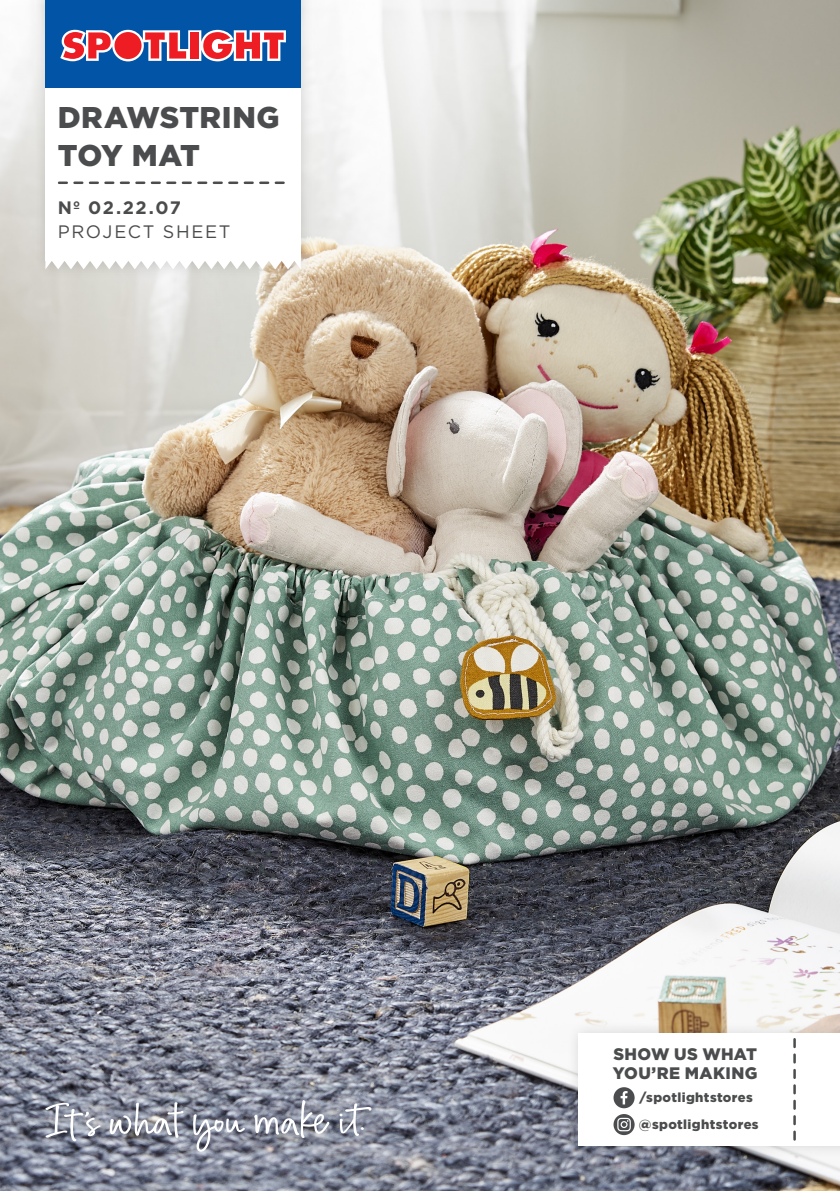
<style>
.page{position:relative;width:840px;height:1191px;background:#fff}
.page>*{position:absolute;margin:0;border:0;box-sizing:border-box;transform-origin:0 0}
.t1{font:900 30px/38.4px "Gotham";letter-spacing:.01em;color:#4b4c4d}
.t2{font:18px/24px "Gotham";letter-spacing:.095em;color:#4b4c4d}
.t3{font:900 16.6px/19.4px "Gotham";letter-spacing:.02em;color:#4b4c4d}
.t4{font:900 13px/26.8px "Gotham";letter-spacing:.025em;color:#4b4c4d}
.s1{font-weight:700}
</style>
<div class="page">
<img style="left:0;top:0;width:839px;height:1191px">
<div style="left:566px;top:1022px;width:273px;height:137px;background:#231f20;opacity:.15"></div>
<div style="left:577px;top:1033px;width:262px;height:112px;background:#fff"></div>
<svg style="left:793px;top:1039px;width:2px;height:100px"></svg>
<div style="left:613px;top:1087px;width:21px;height:21px;background:#4b4c4d;border-radius:50%"></div>
<svg style="left:620px;top:1091px;width:7px;height:13px"></svg>
<svg style="left:613px;top:1114px;width:21px;height:21px"></svg>
<svg style="left:617px;top:1117px;width:13px;height:14px"></svg>
<svg style="left:193px;top:1114px;width:52px;height:37px;background:#9497a5"></svg>
<svg style="left:45px;top:1102px;width:56px;height:39px;background:#9ca0ac"></svg>
<svg style="left:109px;top:1102px;width:74px;height:35px"></svg>
<svg style="left:339px;top:1103px;width:32px;height:33px"></svg>
<svg style="left:254px;top:1100px;width:75px;height:38px;background:#9a9da9"></svg>
<div style="left:34px;top:0;width:280px;height:281px;background:#231f20;opacity:.15"></div>
<div style="left:45px;top:0;width:255px;height:89px;background:#0154a6"></div>
<svg style="left:60px;top:30px;width:226px;height:31px;background:#c77082"></svg>
<svg style="left:45px;top:261px;width:255px;height:8px"></svg>
<div style="left:45px;top:89px;width:255px;height:172px;background:#fff"></div>
<svg style="left:59px;top:181px;width:224px;height:3px"></svg>
<p class="t1" style="left:58px;top:97px;width:223px">DRAWSTRING<br>TOY MAT</p>
<p class="t2" style="left:58px;top:195px;width:174px"><span class="s1">Nº 02.22.07<br></span>PROJECT SHEET</p>
<p class="t3" style="left:612px;top:1043px;width:146px">SHOW US WHAT<br>YOU’RE MAKING</p>
<p class="t4" style="left:638px;top:1084px;width:121px">/spotlightstores @spotlightstores</p>
</div>
